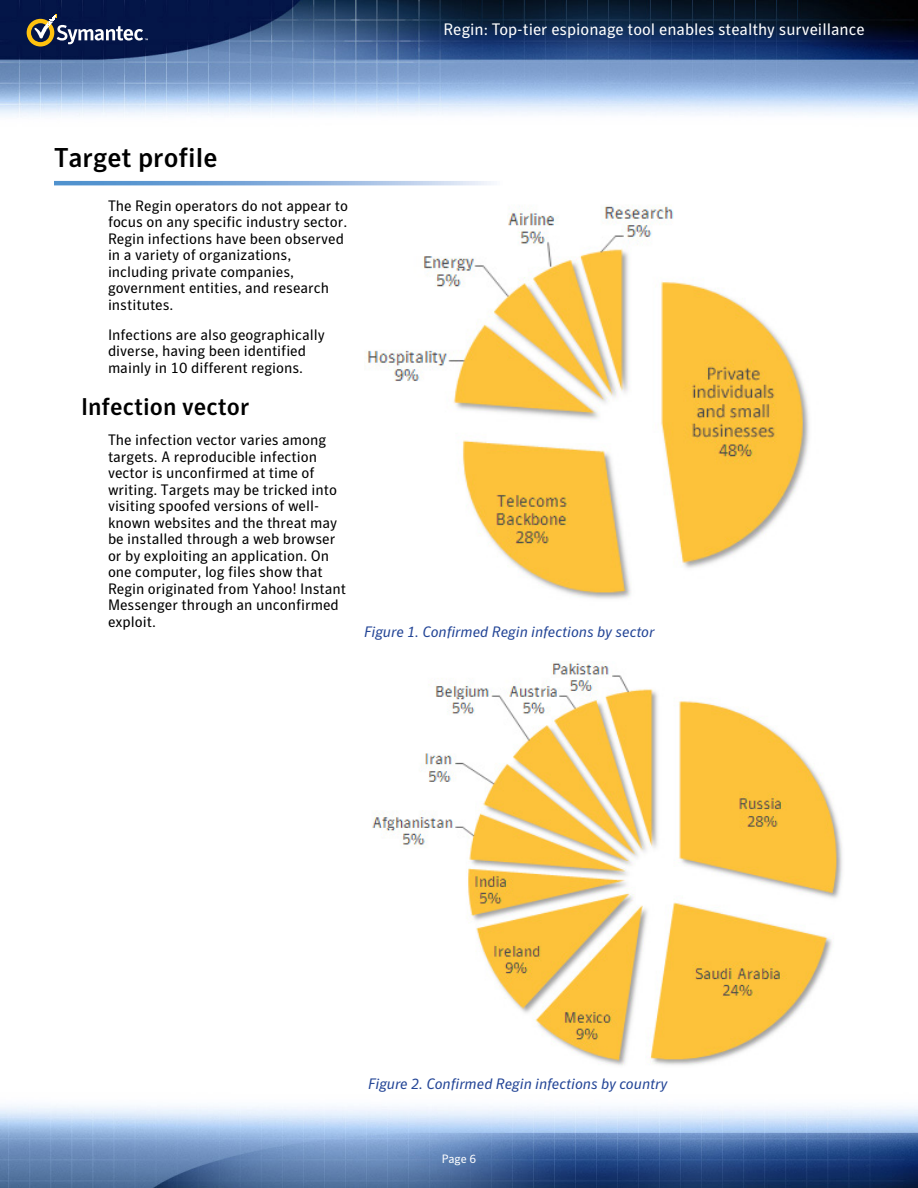
<style>
.page{position:relative;width:918px;height:1188px;background:#fff}
.page>*{position:absolute;margin:0;border:0;box-sizing:border-box;transform-origin:0 0}
.t1{font:500 27px "Symantec Sans";color:#000}
.t2{font:500 24px "Symantec Sans";color:#000}
.t3{font:16.5px "Symantec Sans";color:#fff}
.t4{font:15px/16.5px "Symantec Sans";color:#000}
.t5{font:italic 15px "Symantec Sans";letter-spacing:-.005em;color:#234596}
.t6{font:12px "Symantec Sans";color:#fff}
</style>
<div class="page">
<img style="left:0;top:0;width:918px;height:1188px">
<svg style="left:27px;top:15px;width:121px;height:32px;background:#434b62"></svg>
<svg style="left:54px;top:181px;width:783px;height:4px"></svg>
<img style="left:364px;top:196px;width:473px;height:410px">
<img style="left:365px;top:661px;width:480px;height:407px">
<p class="t3" style="left:443px;top:19px;width:423px">Regin: Top-tier espionage tool enables stealthy surveillance</p>
<h1 class="t1" style="left:54px;top:142px;width:165px">Target profile</h1>
<p class="t4" style="left:108px;top:197px;width:242px">The Regin operators do not appear to focus on any specific industry sector.<br>Regin infections have been observed in a variety of organizations, including private companies, government entities, and research institutes.</p>
<p class="t4" style="left:108px;top:326px;width:218px">Infections are also geographically diverse, having been identified mainly in 10 different regions.</p>
<h2 class="t2" style="left:81px;top:393px;width:170px">Infection vector</h2>
<p class="t4" style="left:108px;top:432px;width:240px">The infection vector varies among targets. A reproducible infection vector is unconfirmed at time of writing. Targets may be tricked into visiting spoofed versions of well&shy;known websites and the threat may be installed through a web browser or by exploiting an application. On one computer, log files show that<br>Regin originated from Yahoo! Instant<br>Messenger through an unconfirmed exploit.</p>
<p class="t5" style="left:364px;top:623px;width:292px">Figure 1. Confirmed Regin infections by sector</p>
<p class="t5" style="left:368px;top:1075px;width:301px">Figure 2. Confirmed Regin infections by country</p>
<p class="t6" style="left:442px;top:1152px;width:36px">Page 6</p>
</div>
